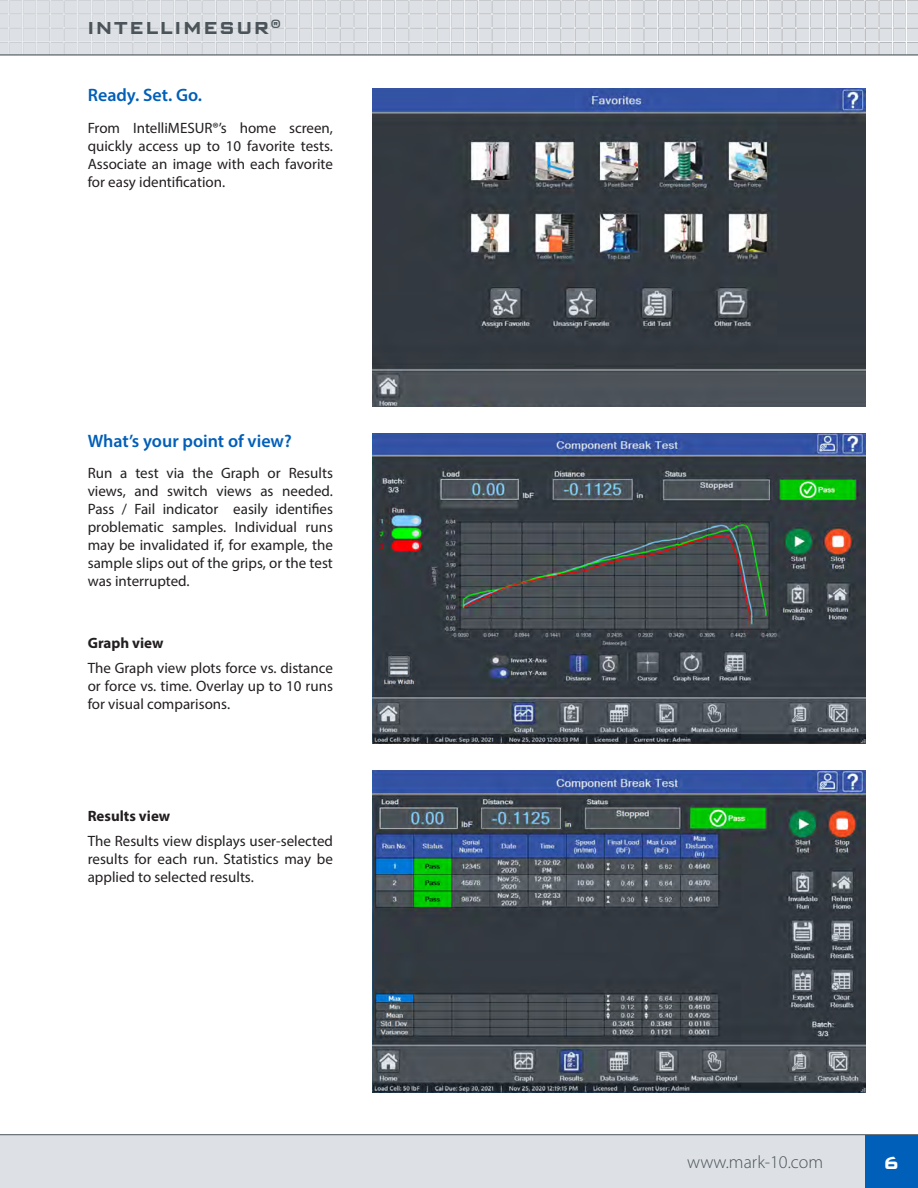
<style>
.page{position:relative;width:918px;height:1188px;background:#fff}
.page>*{position:absolute;margin:0;border:0;box-sizing:border-box;transform-origin:0 0}
.page_header{font:600 18px "Myriad Pro";color:#005fb9}
.t1{font:300 18px "Myriad Pro";color:#4b5459}
.section-header-maste{font:700 18px "Bank Sans Caps EFEL";letter-spacing:.13em;color:#4b5459}
.t2{font:700 18px "Bank Sans Caps EFEL";color:#fff}
.body_text{font:15px/18px "Myriad Pro";color:#231f20;text-align:justify}
.body_text-2{font:700 15px "Myriad Pro";color:#231f20}
</style>
<div class="page">
<div style="left:0;top:1134px;width:918px;height:54px;background:#dde1e6"></div>
<div style="left:865px;top:1135px;width:53px;height:53px;background:#005fb9"></div>
<img style="left:0;top:0;width:918px;height:55px">
<hr style="left:0;top:55px;width:918px;height:1px;background:#4b5459">
<img style="left:372px;top:433px;width:493px;height:310px">
<img style="left:372px;top:770px;width:493px;height:322px">
<img style="left:373px;top:88px;width:492px;height:319px">
<p class="section-header-maste" style="left:88px;top:18px;width:194px">INTELLIMESUR®</p>
<p class="page_header" style="left:88px;top:84px;width:116px">Ready. Set. Go.</p>
<p class="body_text" style="left:88px;top:118px;width:247px">From IntelliMESUR®’s home screen, quickly access up to 10 favorite tests.<br>Associate an image with each favorite for easy identification.</p>
<p class="page_header" style="left:88px;top:429px;width:206px">What’s your point of view?</p>
<p class="body_text" style="left:88px;top:464px;width:247px">Run a test via the Graph or Results views, and switch views as needed.<br>Pass / Fail indicator easily identifies problematic samples. Individual runs may be invalidated if, for example, the sample slips out of the grips, or the test was interrupted.</p>
<p class="body_text-2" style="left:88px;top:633px;width:77px">Graph view</p>
<p class="body_text" style="left:88px;top:659px;width:247px">The Graph view plots force vs. distance or force vs. time. Overlay up to 10 runs for visual comparisons.</p>
<p class="body_text-2" style="left:88px;top:807px;width:84px">Results view</p>
<p class="body_text" style="left:88px;top:832px;width:247px">The Results view displays user-selected results for each run. Statistics may be applied to selected results.</p>
<p class="t1" style="left:687px;top:1151px;width:137px">www.mark-10.com</p>
<p class="t2" style="left:884px;top:1152px;width:17px">6</p>
</div>
